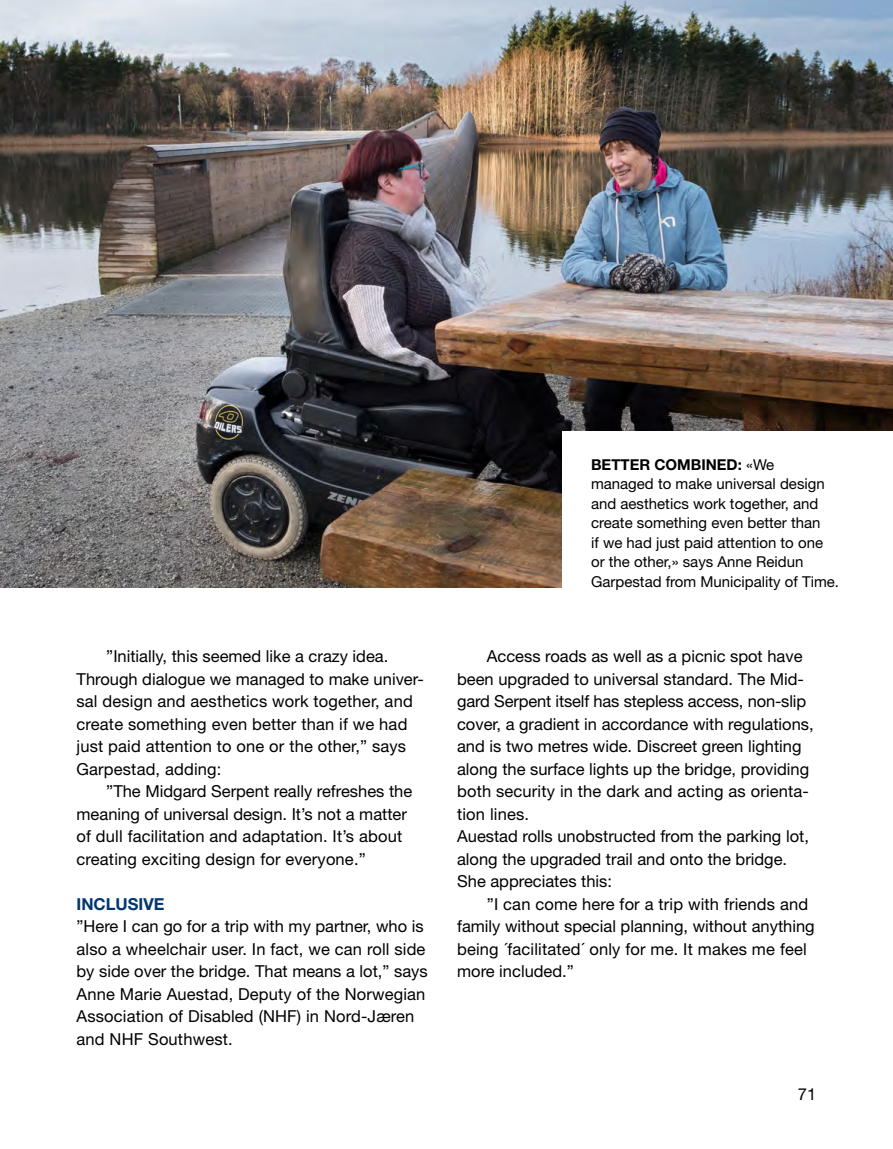
<style>
.page{position:relative;width:893px;height:1149px;background:#fff}
.page>*{position:absolute;margin:0;border:0;box-sizing:border-box;transform-origin:0 0}
.t1{font:16.5px/22.5px "Helvetica Neue LT Pro";color:#000}
.t2{font:700 16.5px "Helvetica Neue LT Pro";color:#003671}
.t3{font:15px/19.5px "Helvetica Neue LT Pro";color:#000}
.s1{font-weight:700}
</style>
<div class="page">
<img style="left:0;top:0;width:893px;height:587px">
<div style="left:562px;top:431px;width:331px;height:163px;background:#fff"></div>
<p class="t1" style="left:77px;top:644px;width:349px;text-indent:30px">”Initially, this seemed like a crazy idea.<br>Through dialogue we managed to make univer&shy;sal design and aesthetics work together, and create something even better than if we had just paid attention to one or the other,” says Garpestad, adding:</p>
<p class="t1" style="left:77px;top:779px;width:337px;text-indent:30px">”The Midgard Serpent really refreshes the meaning of universal design. It’s not a matter of dull facilitation and adaptation. It’s about creating exciting design for everyone.”</p>
<p class="t2" style="left:77px;top:893px;width:89px">INCLUSIVE</p>
<p class="t1" style="left:77px;top:914px;width:353px">”Here I can go for a trip with my partner, who is also a wheelchair user. In fact, we can roll side by side over the bridge. That means a lot,” says Anne Marie Auestad, Deputy of the Norwegian Association of Disabled (NHF) in Nord-Jæren and NHF Southwest.</p>
<p class="t3" style="left:591px;top:454px;width:250px"><span class="s1">BETTER COMBINED:</span> «We managed to make universal design and aesthetics work together, and create something even better than<br>if we had just paid attention to one or the other,» says Anne Reidun<br>Garpestad from Municipality of Time.</p>
<p class="t1" style="left:457px;top:644px;width:358px;text-indent:30px">Access roads as well as a picnic spot have been upgraded to universal standard. The Mid&shy;gard Serpent itself has stepless access, non-slip cover, a gradient in accordance with regulations, and is two metres wide. Discreet green lighting along the surface lights up the bridge, providing both security in the dark and acting as orienta&shy;tion lines.<br>Auestad rolls unobstructed from the parking lot, along the upgraded trail and onto the bridge.<br>She appreciates this:</p>
<p class="t1" style="left:457px;top:892px;width:359px;text-indent:30px">”I can come here for a trip with friends and family without special planning, without anything being ´facilitated´ only for me. It makes me feel more included.”</p>
<p class="t1" style="left:798px;top:1081px;width:20px">71</p>
</div>
